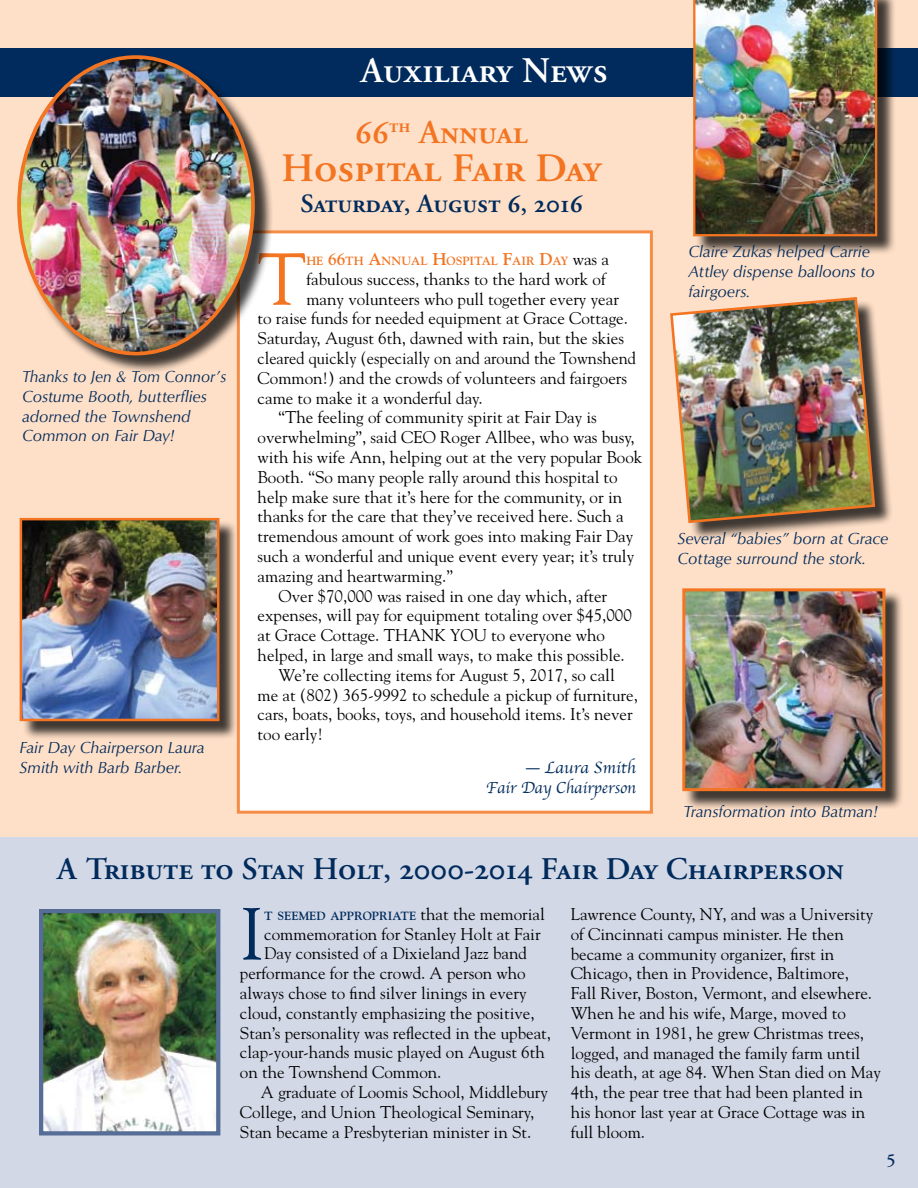
<style>
.page{position:relative;width:918px;height:1188px;background:#fff}
.page>*{position:absolute;margin:0;border:0;box-sizing:border-box;transform-origin:0 0}
.t1{font:73.2px "Goudy";color:#002b5c}
.t2{font:73.2px "Goudy";color:#f37421}
.t3{font:40.2px "Adobe Garamond Semibold SC";color:#f37421}
.t4{font:36px "Adobe Garamond Semibold SC";color:#fff}
.t5{font:33.6px "Adobe Garamond Semibold SC";color:#f37421}
.t6{font:31.5px "Adobe Garamond Semibold SC";color:#002b5c}
.t7{font:26.25px "Adobe Garamond Semibold SC";color:#002b5c}
.t8{font:600 18px "Adobe Garamond";color:#002b5c}
.t9{font:16.95px/19.8px "Goudy";color:#000}
.t10{font:16.95px "Goudy";color:#000;scale:.96 1}
.t11{font:16.95px "Apple Chancery";color:#002b5c}
.t12{font:16.65px "Apple Chancery";color:#002b5c;scale:.96 1}
.t13{font:16.5px/19.8px "Optimum Roman Italic DTC";color:#002b5c}
.t14{font:11.85px "Goudy Bold Os F";color:#002b5c}
.t15{font:11.85px "Goudy Bold Os F";color:#f37421}
.s1{font-size:16.95px}
.s2{font-family:"Goudy";font-size:16.95px;color:#000}
</style>
<div class="page">
<div style="left:0;top:0;width:918px;height:839px;background:#fedfc7"></div>
<div style="left:0;top:838px;width:918px;height:350px;background:#d3d8e6"></div>
<div style="left:0;top:48px;width:918px;height:49px;background:#002b5c"></div>
<div style="left:695px;top:0;width:201px;height:255px;background:#000;opacity:.75"></div>
<img style="left:693px;top:0;width:184px;height:236px">
<div style="left:685px;top:591px;width:219px;height:219px;background:#000;opacity:.75"></div>
<img style="left:686px;top:592px;width:195px;height:195px">
<div style="left:682px;top:588px;width:203px;height:203px;border:3px solid #f37421"></div>
<img style="left:44px;top:914px;width:171px;height:217px">
<div style="left:39px;top:909px;width:181px;height:227px;border:4px solid #566e97"></div>
<div style="left:237px;top:230px;width:416px;height:584px;background:#fff;border:3px solid #f68d47"></div>
<div style="left:19px;top:57px;width:254px;height:317px;background:#000;opacity:.75"></div>
<img style="left:19px;top:57px;width:234px;height:297px">
<div style="left:22px;top:520px;width:216px;height:220px;background:#000;opacity:.75"></div>
<img style="left:23px;top:521px;width:193px;height:197px">
<div style="left:20px;top:518px;width:199px;height:203px;border:2px solid #f37421"></div>
<div style="left:672px;top:299px;width:221px;height:242px;background:#000;opacity:.75"></div>
<img style="left:670px;top:297px;width:207px;height:228px">
<h3 class="t4" style="left:361px;top:50px;width:248px">Auxiliary News</h3>
<p class="t13" style="left:22px;top:366px;width:206px">Thanks to Jen &amp; Tom Connor’s<br>Costume Booth, butterflies adorned the Townshend<br>Common on Fair Day!</p>
<p class="t13" style="left:20px;top:737px;width:186px">Fair Day Chairperson Laura<br>Smith with Barb Barber.</p>
<h3 class="t5" style="left:355px;top:114px;width:174px">66<sup>th</sup> Annual</h3>
<h2 class="t3" style="left:282px;top:146px;width:322px">Hospital Fair Day</h2>
<h3 class="t7" style="left:300px;top:190px;width:284px">Saturday, August 6, 2016</h3>
<h1 class="t2" style="left:258px;top:234px;width:50px">T</h1>
<p class="t15" style="left:306px;top:254px;width:304px">HE <span class="s1">66</span>TH <span class="s1">A</span>NNUAL <span class="s1">H</span>OSPITAL <span class="s1">F</span>AIR <span class="s1">D</span>AY <span class="s2">was a</span></p>
<p class="t9" style="left:306px;top:269px;width:301px">fabulous success, thanks to the hard work of</p>
<p class="t9" style="left:306px;top:288px;width:314px">many volunteers who pull together every year</p>
<p class="t9" style="left:258px;top:308px;width:372px">to raise funds for needed equipment at Grace Cottage.</p>
<p class="t9" style="left:258px;top:328px;width:368px">Saturday, August 6th, dawned with rain, but the skies</p>
<p class="t10" style="left:258px;top:348px;width:396px">cleared quickly (especially on and around the Townshend</p>
<p class="t9" style="left:258px;top:368px;width:371px">Common!) and the crowds of volunteers and fairgoers</p>
<p class="t9" style="left:258px;top:387px;width:227px">came to make it a wonderful day.</p>
<p class="t9" style="left:279px;top:407px;width:320px">“The feeling of community spirit at Fair Day is</p>
<p class="t9" style="left:258px;top:427px;width:379px">overwhelming”, said CEO Roger Allbee, who was busy,</p>
<p class="t9" style="left:258px;top:447px;width:386px">with his wife Ann, helping out at the very popular Book</p>
<p class="t9" style="left:258px;top:467px;width:362px">Booth. “So many people rally around this hospital to</p>
<p class="t9" style="left:258px;top:486px;width:366px">help make sure that it’s here for the community, or in</p>
<p class="t9" style="left:258px;top:506px;width:368px">thanks for the care that they’ve received here. Such a</p>
<p class="t9" style="left:258px;top:526px;width:377px">tremendous amount of work goes into making Fair Day</p>
<p class="t9" style="left:258px;top:546px;width:378px">such a wonderful and unique event every year; it’s truly</p>
<p class="t9" style="left:258px;top:566px;width:197px">amazing and heartwarming.”</p>
<p class="t9" style="left:279px;top:585px;width:330px">Over $70,000 was raised in one day which, after</p>
<p class="t9" style="left:258px;top:605px;width:376px">expenses, will pay for equipment totaling over $45,000</p>
<p class="t9" style="left:258px;top:625px;width:349px">at Grace Cottage. THANK YOU to everyone who</p>
<p class="t9" style="left:258px;top:645px;width:369px">helped, in large and small ways, to make this possible.</p>
<p class="t9" style="left:279px;top:665px;width:338px">We’re collecting items for August 5, 2017, so call</p>
<p class="t9" style="left:258px;top:684px;width:382px">me at (802) 365-9992 to schedule a pickup of furniture,</p>
<p class="t9" style="left:258px;top:704px;width:377px">cars, boats, books, toys, and household items. It’s never</p>
<p class="t9" style="left:258px;top:724px;width:67px">too early!</p>
<p class="t11" style="left:525px;top:754px;width:112px">— Laura Smith</p>
<p class="t12" style="left:486px;top:774px;width:158px">Fair Day Chairperson</p>
<p class="t13" style="left:688px;top:242px;width:188px">Claire Zukas helped Carrie<br>Attley dispense balloons to fairgoers.</p>
<p class="t13" style="left:677px;top:528px;width:213px">Several “babies” born at Grace<br>Cottage surround the stork.</p>
<p class="t13" style="left:684px;top:802px;width:196px">Transformation into Batman!</p>
<h3 class="t6" style="left:57px;top:852px;width:788px">A Tribute to Stan Holt, 2000-2014 Fair Day Chairperson</h3>
<h1 class="t1" style="left:240px;top:889px;width:26px">I</h1>
<p class="t14" style="left:264px;top:908px;width:282px">T SEEMED APPROPRIATE <span class="s2">that the memorial</span></p>
<p class="t9" style="left:571px;top:904px;width:312px">Lawrence County, NY, and was a University of Cincinnati campus minister. He then became a community organizer, first in Chicago, then in Providence, Baltimore,<br>Fall River, Boston, Vermont, and elsewhere.<br>When he and his wife, Marge, moved to Vermont in 1981, he grew Christmas trees, logged, and managed the family farm until his death, at age 84. When Stan died on May 4th, the pear tree that had been planted in his honor last year at Grace Cottage was in full bloom.</p>
<p class="t9" style="left:264px;top:923px;width:278px">commemoration for Stanley Holt at Fair</p>
<p class="t9" style="left:264px;top:943px;width:264px">Day consisted of a Dixieland Jazz band</p>
<p class="t9" style="left:240px;top:963px;width:287px">performance for the crowd. A person who</p>
<p class="t9" style="left:240px;top:983px;width:288px">always chose to find silver linings in every</p>
<p class="t9" style="left:240px;top:1003px;width:296px">cloud, constantly emphasizing the positive,</p>
<p class="t9" style="left:240px;top:1022px;width:313px">Stan’s personality was reflected in the upbeat,</p>
<p class="t9" style="left:240px;top:1042px;width:306px">clap-your-hands music played on August 6th</p>
<p class="t9" style="left:240px;top:1062px;width:203px">on the Townshend Common.</p>
<p class="t9" style="left:261px;top:1082px;width:289px">A graduate of Loomis School, Middlebury</p>
<p class="t9" style="left:240px;top:1102px;width:296px">College, and Union Theological Seminary,</p>
<p class="t9" style="left:240px;top:1121px;width:293px">Stan became a Presbyterian minister in St.</p>
<p class="t8" style="left:886px;top:1150px;width:11px">5</p>
</div>
